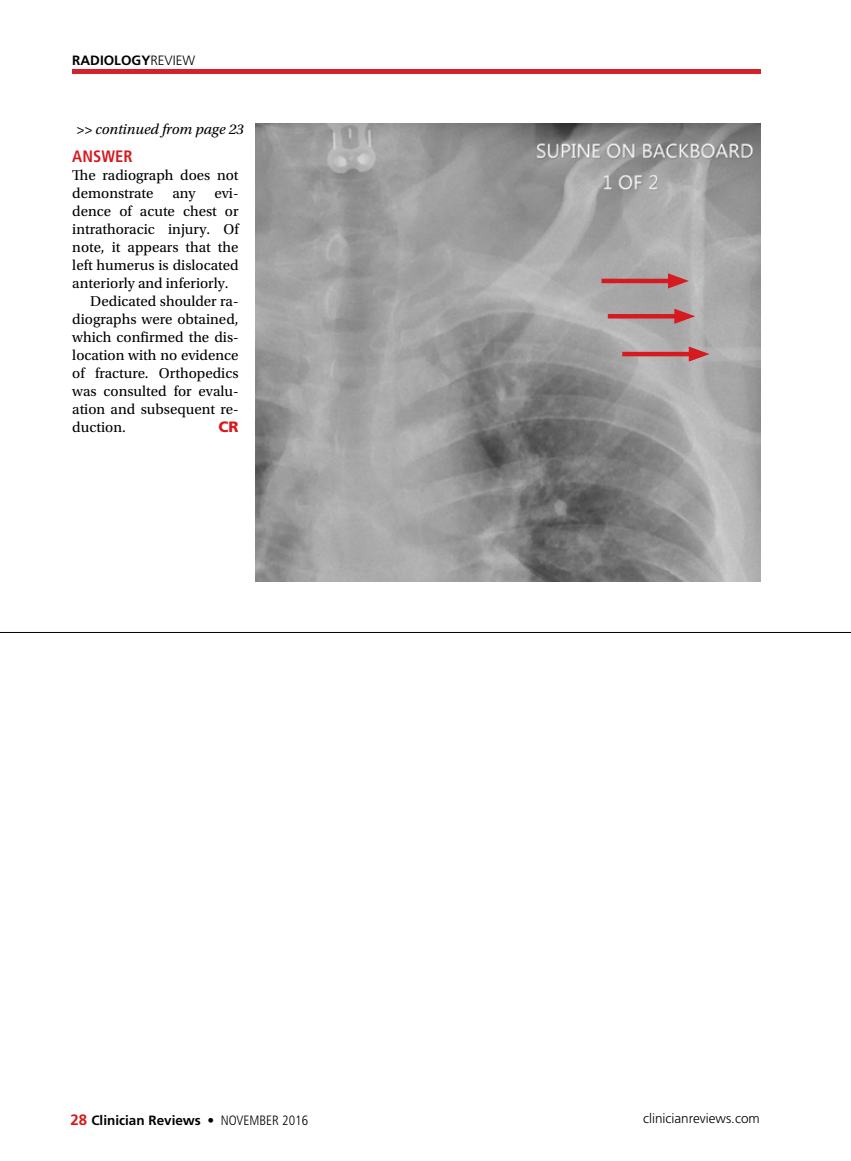
<style>
.page{position:relative;width:851px;height:1161px;background:#fff}
.page>*{position:absolute;margin:0;border:0;box-sizing:border-box;transform-origin:0 0}
.t1{font:700 condensed 16.5px "Frutiger LT Std";color:#d71920}
.t2{font:15px/18px "Utopia Std";color:#000}
.t3{font:italic 15px "Utopia Std";color:#000}
.t4{font:900 15px "Frutiger LT Std";color:#d71920}
.t5{font:700 13.5px "Frutiger LT Std";color:#000}
.t6{font:300 13.5px "Frutiger LT Std";color:#000}
.s1{font-weight:300}
.s2{font-size:15px;color:#d71920}
.s3{font-weight:400;font-stretch:condensed}
.s4{font-weight:300;font-stretch:condensed}
</style>
<div class="page">
<div style="left:72px;top:69px;width:689px;height:5px;background:#d2232a"></div>
<img style="left:256px;top:123px;width:504px;height:458px">
<hr style="left:0;top:632px;width:850px;height:1px;background:#000">
<hr style="left:601px;top:279px;width:75px;height:4px;background:#d71920">
<svg style="left:668px;top:273px;width:20px;height:16px"></svg>
<div style="left:607px;top:314px;width:75px;height:5px;background:#d71920"></div>
<svg style="left:674px;top:309px;width:21px;height:15px"></svg>
<hr style="left:622px;top:352px;width:75px;height:4px;background:#d71920">
<svg style="left:688px;top:346px;width:21px;height:16px"></svg>
<p class="t5" style="left:72px;top:52px;width:124px">RADIOLOGY<span class="s1">REVIEW</span></p>
<p class="t3" style="left:76px;top:121px;width:169px">&gt;&gt; continued from page 23</p>
<p class="t1" style="left:72px;top:146px;width:62px">ANSWER</p>
<p class="t2" style="left:72px;top:166px;width:168px">The radiograph does not demonstrate</p>
<p class="t2" style="left:172px;top:184px;width:25px">any</p>
<p class="t2" style="left:214px;top:184px;width:26px">evi-</p>
<p class="t2" style="left:72px;top:202px;width:168px">dence of acute chest or</p>
<p class="t2" style="left:72px;top:220px;width:168px">intrathoracic injury. Of</p>
<p class="t2" style="left:72px;top:238px;width:168px">note, it appears that the</p>
<p class="t2" style="left:72px;top:256px;width:168px">left humerus is dislocated</p>
<p class="t2" style="left:72px;top:274px;width:158px">anteriorly and inferiorly.</p>
<p class="t2" style="left:90px;top:292px;width:150px">Dedicated shoulder ra-</p>
<p class="t2" style="left:72px;top:310px;width:168px">diographs were obtained,</p>
<p class="t2" style="left:72px;top:328px;width:168px">which confirmed the dis-</p>
<p class="t2" style="left:72px;top:346px;width:168px">location with no evidence</p>
<p class="t2" style="left:72px;top:364px;width:168px">of fracture. Orthopedics</p>
<p class="t2" style="left:72px;top:382px;width:168px">was consulted for evalu-</p>
<p class="t2" style="left:72px;top:400px;width:168px">ation and subsequent re-</p>
<p class="t2" style="left:72px;top:418px;width:55px">duction.</p>
<p class="t4" style="left:218px;top:418px;width:22px">CR</p>
<p class="t5" style="left:70px;top:1112px;width:239px"><span class="s2">28</span> Clinician Reviews <span class="s3">•</span> <span class="s4">NOVEMBER 2016</span></p>
<p class="t6" style="left:643px;top:1111px;width:118px">clinicianreviews.com</p>
</div>
